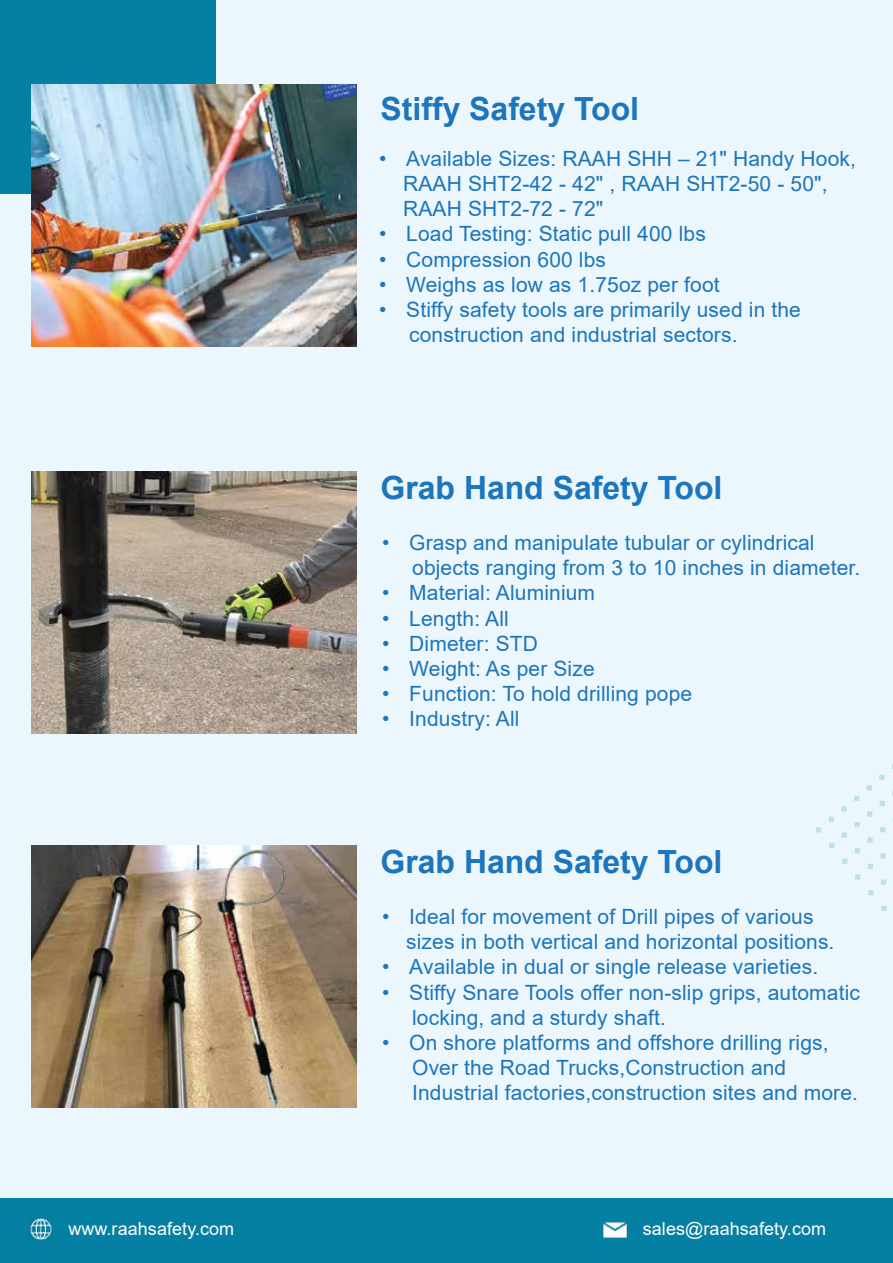
<style>
.page{position:relative;width:893px;height:1263px;background:#ebf7fc}
.page>*{position:absolute;margin:0;border:0;box-sizing:border-box;transform-origin:0 0}
.t1{font:700 31.95px "Arial";color:#1d75bc}
.t2{font:21px/25.2px "Arial";letter-spacing:.005em;color:#1d75bc}
.t3{font:18px "Arial";letter-spacing:.005em;color:#fff}
</style>
<div class="page">
<div style="left:0;top:0;width:216px;height:194px;background:#0580a3"></div>
<div style="left:0;top:1199px;width:893px;height:64px;background:#0580a3"></div>
<img style="left:28px;top:1217px;width:24px;height:24px">
<img style="left:603px;top:1222px;width:25px;height:16px">
<img style="left:32px;top:85px;width:324px;height:262px">
<img style="left:32px;top:471px;width:324px;height:262px">
<img style="left:32px;top:845px;width:83px;height:262px">
<img style="left:115px;top:845px;width:241px;height:262px">
<svg style="left:881px;top:905px;width:6px;height:6px"></svg>
<svg style="left:868px;top:890px;width:6px;height:5px"></svg>
<svg style="left:855px;top:874px;width:6px;height:6px"></svg>
<svg style="left:842px;top:858px;width:6px;height:6px"></svg>
<svg style="left:829px;top:843px;width:6px;height:5px"></svg>
<svg style="left:816px;top:827px;width:5px;height:6px"></svg>
<svg style="left:881px;top:879px;width:5px;height:6px"></svg>
<svg style="left:868px;top:863px;width:5px;height:6px"></svg>
<svg style="left:854px;top:848px;width:6px;height:6px"></svg>
<svg style="left:841px;top:832px;width:6px;height:6px"></svg>
<svg style="left:828px;top:816px;width:6px;height:6px"></svg>
<svg style="left:880px;top:853px;width:6px;height:6px"></svg>
<svg style="left:867px;top:837px;width:6px;height:6px"></svg>
<svg style="left:854px;top:822px;width:6px;height:5px"></svg>
<svg style="left:841px;top:806px;width:6px;height:6px"></svg>
<svg style="left:880px;top:827px;width:6px;height:5px"></svg>
<svg style="left:867px;top:811px;width:5px;height:6px"></svg>
<svg style="left:854px;top:795px;width:5px;height:6px"></svg>
<svg style="left:879px;top:801px;width:6px;height:5px"></svg>
<svg style="left:866px;top:785px;width:6px;height:6px"></svg>
<svg style="left:879px;top:774px;width:6px;height:6px"></svg>
<h1 class="t1" style="left:381px;top:86px;width:260px">Stiffy Safety Tool</h1>
<p class="t2" style="left:403px;top:146px;width:454px;text-indent:-24px">• Available Sizes: RAAH SHH – 21" Handy Hook,<br>RAAH SHT2-42 - 42" , RAAH SHT2-50 - 50",<br>RAAH SHT2-72 - 72"</p>
<p class="t2" style="left:379px;top:221px;width:328px">• Load Testing: Static pull 400 lbs</p>
<p class="t2" style="left:379px;top:246px;width:228px">• Compression 600 lbs</p>
<p class="t2" style="left:379px;top:272px;width:342px">• Weighs as low as 1.75oz per foot</p>
<p class="t2" style="left:409px;top:297px;width:393px;text-indent:-30px">• Stiffy safety tools are primarily used in the construction and industrial sectors.</p>
<h1 class="t1" style="left:381px;top:465px;width:343px">Grab Hand Safety Tool</h1>
<p class="t2" style="left:412px;top:530px;width:450px;text-indent:-30px">• Grasp and manipulate tubular or cylindrical objects ranging from 3 to 10 inches in diameter.</p>
<p class="t2" style="left:382px;top:580px;width:214px">• Material: Aluminium</p>
<p class="t2" style="left:382px;top:605px;width:128px">• Length: All</p>
<p class="t2" style="left:382px;top:631px;width:157px">• Dimeter: STD</p>
<p class="t2" style="left:382px;top:656px;width:214px">• Weight: As per Size</p>
<p class="t2" style="left:382px;top:681px;width:311px">• Function: To hold drilling pope</p>
<p class="t2" style="left:382px;top:706px;width:139px">• Industry: All</p>
<h1 class="t1" style="left:381px;top:839px;width:343px">Grab Hand Safety Tool</h1>
<p class="t2" style="left:406px;top:904px;width:430px;text-indent:-24px">• Ideal for movement of Drill pipes of various sizes in both vertical and horizontal positions.</p>
<p class="t2" style="left:382px;top:954px;width:437px">• Available in dual or single release varieties.</p>
<p class="t2" style="left:412px;top:979px;width:449px;text-indent:-30px">• Stiffy Snare Tools offer non-slip grips, automatic locking, and a sturdy shaft.</p>
<p class="t2" style="left:412px;top:1030px;width:447px;text-indent:-30px">• On shore platforms and offshore drilling rigs,<br>Over the Road Trucks,Construction and<br>Industrial factories,construction sites and more.</p>
<p class="t3" style="left:68px;top:1216px;width:167px">www.raahsafety.com</p>
<p class="t3" style="left:643px;top:1216px;width:185px">sales@raahsafety.com</p>
</div>
